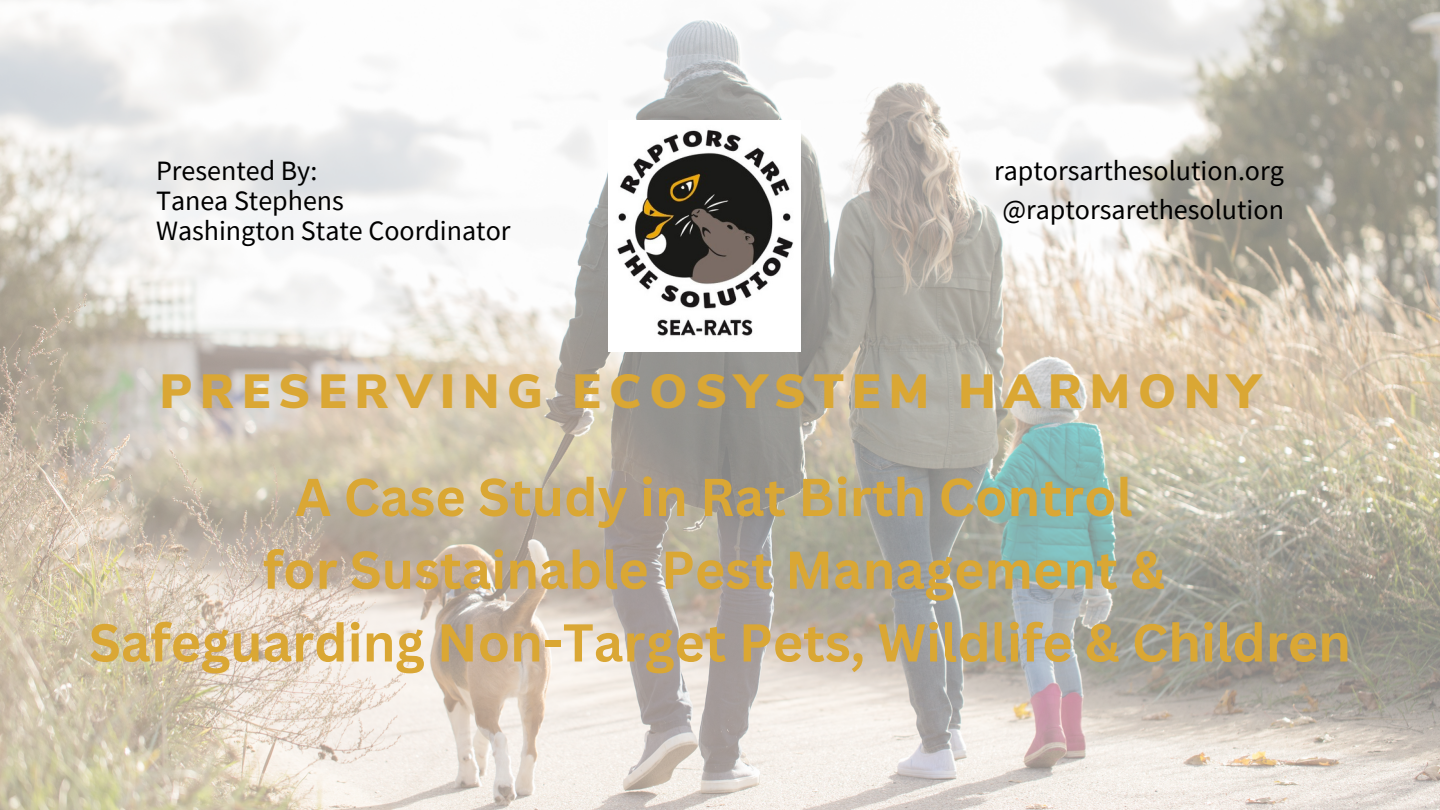
<style>
.page{position:relative;width:1440px;height:810px;background:#fff}
.page>*{position:absolute;margin:0;border:0;box-sizing:border-box;transform-origin:0 0}
.t1{font:700 52px "Canva Sans";color:#daa734}
.t2{font:900 47.9px "Nunito Sans";letter-spacing:.165em;color:#daa734}
.t3{font:28px "Source Sans Pro";color:#000}
</style>
<div class="page">
<img style="left:0;top:0;width:1440px;height:810px">
<img style="left:608px;top:121px;width:192px;height:230px">
<p class="t3" style="left:156px;top:153px;width:163px">Presented By:</p>
<p class="t3" style="left:156px;top:183px;width:190px">Tanea Stephens</p>
<p class="t3" style="left:156px;top:213px;width:356px">Washington State Coordinator</p>
<p class="t3" style="left:994px;top:153px;width:291px">raptorsarthesolution.org</p>
<p class="t3" style="left:1002px;top:192px;width:283px">@raptorsarethesolution</p>
<p class="t2" style="left:160px;top:360px;width:1101px">PRESERVING ECOSYSTEM HARMONY</p>
<p class="t1" style="left:295px;top:460px;width:839px">A Case Study in Rat Birth Control</p>
<p class="t1" style="left:263px;top:533px;width:903px">for Sustainable Pest Management &amp;</p>
<p class="t1" style="left:89px;top:606px;width:1263px">Safeguarding Non-Target Pets, Wildlife &amp; Children</p>
</div>
